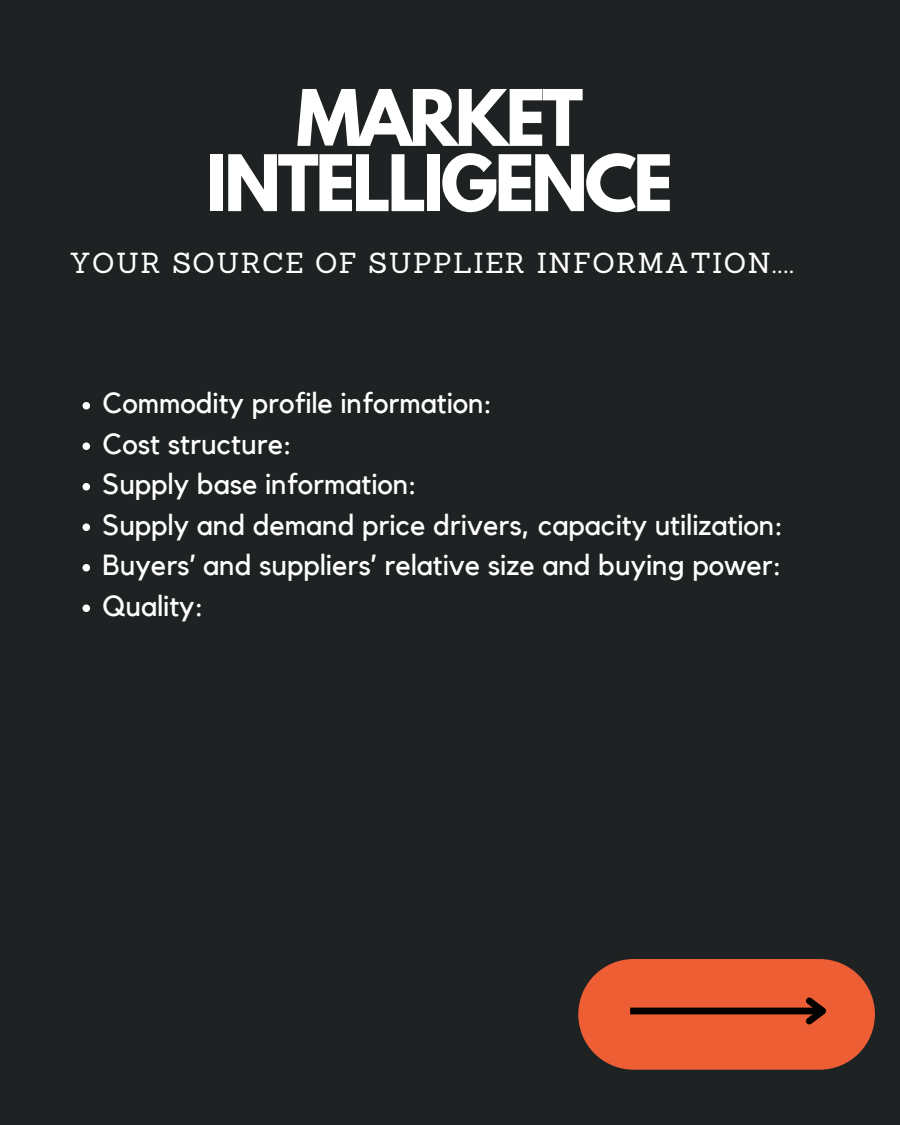
<style>
.page{position:relative;width:900px;height:1125px;background:#1e2223}
.page>*{position:absolute;margin:0;border:0;box-sizing:border-box;transform-origin:0 0}
.t1{font:700 69px/65.2px "League Spartan";letter-spacing:-.05em;color:#fff;text-align:center}
.t2{font:29px "Kollektif";color:#fff}
.t3{font:28.2px "Sanchez";letter-spacing:.05em;color:#fff}
</style>
<div class="page">
<svg style="left:83px;top:402px;width:7px;height:7px"></svg>
<svg style="left:83px;top:442px;width:7px;height:8px"></svg>
<svg style="left:83px;top:483px;width:7px;height:7px"></svg>
<svg style="left:83px;top:523px;width:7px;height:8px"></svg>
<svg style="left:83px;top:564px;width:7px;height:7px"></svg>
<svg style="left:83px;top:604px;width:7px;height:8px"></svg>
<svg style="left:578px;top:959px;width:297px;height:111px;background:#d05431"></svg>
<p class="t1" style="left:206px;top:94px;width:468px">MARKET<br>INTELLIGENCE</p>
<p class="t3" style="left:69px;top:245px;width:726px">YOUR SOURCE OF SUPPLIER INFORMATION....</p>
<p class="t2" style="left:103px;top:390px;width:391px">Commodity profile information:</p>
<p class="t2" style="left:103px;top:430px;width:191px">Cost structure:</p>
<p class="t2" style="left:103px;top:471px;width:316px">Supply base information:</p>
<p class="t2" style="left:103px;top:511px;width:682px">Supply and demand price drivers, capacity utilization:</p>
<p class="t2" style="left:103px;top:552px;width:681px">Buyers’ and suppliers’ relative size and buying power:</p>
<p class="t2" style="left:103px;top:592px;width:103px">Quality:</p>
</div>
